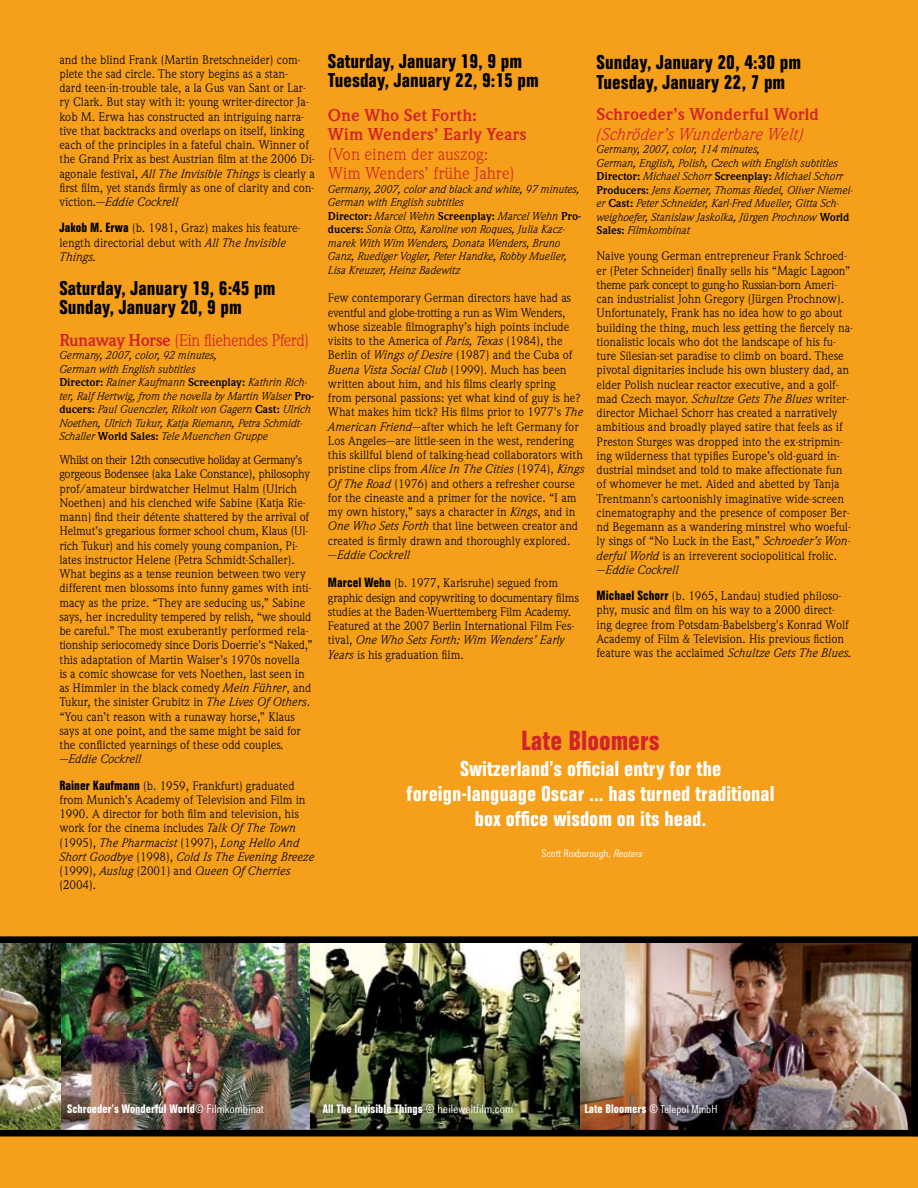
<style>
.page{position:relative;width:918px;height:1188px;background:#f59f1a}
.page>*{position:absolute;margin:0;border:0;box-sizing:border-box;transform-origin:0 0}
.t1{font:27px "Goethe Titel";color:#d2232a}
.t2{font:21px/25.2px "Goethe Titel";color:#fff;text-align:center}
.t3{font:19.5px/19.5px "Goethe Titel";color:#000}
.t4{font:700 18px/19.5px "Goethe Text";color:#d2232a}
.t5{font:18px/19.5px "Goethe Text";color:#d2232a}
.t6{font:18px "Goethe Text";letter-spacing:-.03em;color:#d2232a}
.t7{font:italic 18px "Goethe Text";color:#d2232a}
.t8{font:13.05px/14.2px "Goethe Text";color:#000}
.t9{font:italic 12px/13.5px "Goethe Text";letter-spacing:-.01em;color:#000}
.t10{font:12px "Goethe Titel";color:#fff}
.t11{font:300 10.5px "Goethe Titel";color:#fff}
.s1{font-style:italic}
.s2{font-family:"Goethe Titel"}
.s3{font-weight:700}
.s4{font-weight:700;font-style:normal}
.s5{font-weight:300}
.s6{font-weight:300;font-size:11.25px}
</style>
<div class="page">
<img style="left:60px;top:943px;width:251px;height:187px">
<img style="left:311px;top:943px;width:269px;height:187px">
<img style="left:580px;top:943px;width:331px;height:187px">
<img style="left:0;top:943px;width:60px;height:187px">
<div style="left:0;top:1130px;width:918px;height:6px;background:#000"></div>
<div style="left:0;top:936px;width:918px;height:7px;background:#000"></div>
<div style="left:911px;top:937px;width:7px;height:199px;background:#000"></div>
<p class="t8" style="left:59px;top:52px;width:257px">and the blind Frank (Martin Bretschneider) com&shy;plete the sad circle. The story begins as a stan-<br>dard teen-in-trouble tale, a la Gus van Sant or Lar&shy;ry Clark. But stay with it: young writer-director Ja&shy;kob M. Erwa has constructed an intriguing narra&shy;tive that backtracks and overlaps on itself, linking each of the principles in a fateful chain. Winner of the Grand Prix as best Austrian film at the 2006 Di&shy;agonale festival, <span class="s1">All The Invisible Things</span> is clearly a first film, yet stands firmly as one of clarity and con&shy;viction.<span class="s1">—Eddie Cockrell</span></p>
<p class="t8" style="left:59px;top:221px;width:243px"><span class="s2">Jakob M. Erwa</span> (b. 1981, Graz) makes his feature&shy;length directorial debut with <span class="s1">All The Invisible<br>Things.</span></p>
<h3 class="t3" style="left:59px;top:278px;width:218px">Saturday, January 19, 6:45 pm<br>Sunday, January 20, 9 pm</h3>
<h3 class="t6" style="left:59px;top:330px;width:251px"><span class="s3">Runaway Horse</span> (Ein fliehendes Pferd)</h3>
<p class="t9" style="left:59px;top:349px;width:257px">Germany, 2007, color, 92 minutes,<br>German with English subtitles<br><span class="s4">Director:</span> Rainer Kaufmann <span class="s4">Screenplay:</span> Kathrin Rich&shy;ter, Ralf Hertwig, from the novella by Martin Walser <span class="s4">Pro&shy;ducers:</span> Paul Guenczler, Rikolt von Gagern <span class="s4">Cast:</span> Ulrich Noethen, Ulrich Tukur, Katja Riemann, Petra Schmidt-Schaller <span class="s4">World Sales:</span> Tele Muenchen Gruppe</p>
<p class="t8" style="left:59px;top:453px;width:255px">Whilst on their 12th consecutive holiday at Germany’s gorgeous Bodensee (aka Lake Constance), philosophy prof/amateur birdwatcher Helmut Halm (Ulrich Noethen) and his clenched wife Sabine (Katja Rie&shy;mann) find their détente shattered by the arrival of Helmut’s gregarious former school chum, Klaus (Ul&shy;rich Tukur) and his comely young companion, Pi&shy;lates instructor Helene (Petra Schmidt-Schaller).<br>What begins as a tense reunion between two very different men blossoms into funny games with inti&shy;macy as the prize. “They are seducing us,” Sabine says, her incredulity tempered by relish, “we should be careful.” The most exuberantly performed rela&shy;tionship seriocomedy since Doris Doerrie’s “Naked,” this adaptation of Martin Walser’s 1970s novella<br>is a comic showcase for vets Noethen, last seen in as Himmler in the black comedy <span class="s1">Mein Führer</span>, and Tukur, the sinister Grubitz in <span class="s1">The Lives Of Others</span>. “You can’t reason with a runaway horse,” Klaus says at one point, and the same might be said for the conflicted yearnings of these odd couples<span class="s1">. —Eddie Cockrell</span></p>
<p class="t8" style="left:59px;top:778px;width:256px"><span class="s2">Rainer Kaufmann</span> (b. 1959, Frankfurt) graduated from Munich’s Academy of Television and Film in 1990. A director for both film and television, his work for the cinema includes <span class="s1">Talk Of The Town </span>(1995), <span class="s1">The Pharmacist</span> (1997), <span class="s1">Long Hello And Short Goodbye</span> (1998), <span class="s1">Cold Is The Evening Breeze </span>(1999), <span class="s1">Auslug</span> (2001) and <span class="s1">Queen Of Cherries </span>(2004).</p>
<h3 class="t3" style="left:328px;top:51px;width:212px">Saturday, January 19, 9 pm<br>Tuesday, January 22, 9:15 pm</h3>
<h3 class="t4" style="left:328px;top:106px;width:200px">One Who Set Forth:<br>Wim Wenders’ Early Years</h3>
<h3 class="t5" style="left:328px;top:145px;width:188px">(Von einem der auszog:<br>Wim Wenders’ frühe Jahre)</h3>
<p class="t9" style="left:328px;top:183px;width:255px">Germany, 2007, color and black and white, 97 minutes, German with English subtitles<br><span class="s4">Director:</span> Marcel Wehn <span class="s4">Screenplay:</span> Marcel Wehn <span class="s4">Pro&shy;ducers:</span> Sonia Otto, Karoline von Roques, Julia Kacz&shy;marek With Wim Wenders, Donata Wenders, Bruno Ganz, Ruediger Vogler, Peter Handke, Robby Mueller, Lisa Kreuzer, Heinz Badewitz</p>
<p class="t8" style="left:328px;top:291px;width:258px">Few contemporary German directors have had as eventful and globe-trotting a run as Wim Wenders, whose sizeable filmography’s high points include visits to the America of <span class="s1">Paris, Texas</span> (1984), the Berlin of <span class="s1">Wings of Desire</span> (1987) and the Cuba of <span class="s1">Buena Vista Social Club</span> (1999). Much has been written about him, and his films clearly spring<br>from personal passions: yet what kind of guy is he?<br>What makes him tick? His films prior to 1977’s <span class="s1">The American Friend</span>—after which he left Germany for Los Angeles—are little-seen in the west, rendering this skillful blend of talking-head collaborators with pristine clips from <span class="s1">Alice In The Cities</span> (1974), <span class="s1">Kings Of The Road</span> (1976) and others a refresher course for the cineaste and a primer for the novice. “I am my own history,” says a character in <span class="s1">Kings</span>, and in <span class="s1">One Who Sets Forth</span> that line between creator and created is firmly drawn and thoroughly explored.</p>
<p class="t8" style="left:328px;top:541px;width:232px;line-height:28.5px"><span class="s1">—Eddie Cockrell<br></span><span class="s2">Marcel Wehn</span> (b. 1977, Karlsruhe) segued from</p>
<p class="t8" style="left:328px;top:591px;width:253px">graphic design and copywriting to documentary films studies at the Baden-Wuerttemberg Film Academy.<br>Featured at the 2007 Berlin International Film Fes&shy;tival, <span class="s1">One Who Sets Forth: Wim Wenders’ Early Years</span> is his graduation film.</p>
<h3 class="t3" style="left:597px;top:53px;width:206px">Sunday, January 20, 4:30 pm<br>Tuesday, January 22, 7 pm</h3>
<h3 class="t4" style="left:597px;top:105px;width:224px">Schroeder’s Wonderful World</h3>
<h3 class="t7" style="left:597px;top:124px;width:208px">(Schröder’s Wunderbare Welt)</h3>
<p class="t9" style="left:597px;top:143px;width:258px">Germany, 2007, color, 114 minutes,<br>German, English, Polish, Czech with English subtitles <span class="s4">Director:</span> Michael Schorr <span class="s4">Screenplay:</span> Michael Schorr <span class="s4">Producers:</span> Jens Koerner, Thomas Riedel, Oliver Niemei&shy;er <span class="s4">Cast:</span> Peter Schneider, Karl-Fred Mueller, Gitta Sch&shy;weighoefer, Stanislaw Jaskolka, Jürgen Prochnow <span class="s4">World Sales:</span> Filmkombinat</p>
<p class="t8" style="left:597px;top:249px;width:258px">Naive young German entrepreneur Frank Schroed&shy;er (Peter Schneider) finally sells his “Magic Lagoon” theme park concept to gung-ho Russian-born Ameri&shy;can industrialist John Gregory (Jürgen Prochnow).<br>Unfortunately, Frank has no idea how to go about building the thing, much less getting the fiercely na&shy;tionalistic locals who dot the landscape of his fu&shy;ture Silesian-set paradise to climb on board. These pivotal dignitaries include his own blustery dad, an elder Polish nuclear reactor executive, and a golf&shy;mad Czech mayor. <span class="s1">Schultze Gets The Blues</span> writer&shy;director Michael Schorr has created a narratively ambitious and broadly played satire that feels as if Preston Sturges was dropped into the ex-stripmin&shy;ing wilderness that typifies Europe’s old-guard in&shy;dustrial mindset and told to make affectionate fun of whomever he met. Aided and abetted by Tanja Trentmann’s cartoonishly imaginative wide-screen cinematography and the presence of composer Ber&shy;nd Begemann as a wandering minstrel who woeful&shy;ly sings of “No Luck in the East,” <span class="s1">Schroeder’s Won&shy;derful World</span> is an irreverent sociopolitical frolic. <span class="s1">—Eddie Cockrell</span></p>
<p class="t8" style="left:597px;top:589px;width:257px"><span class="s2">Michael Schorr</span> (b. 1965, Landau) studied philoso&shy;phy, music and film on his way to a 2000 direct&shy;ing degree from Potsdam-Babelsberg’s Konrad Wolf Academy of Film &amp; Television. His previous fiction feature was the acclaimed <span class="s1">Schultze Gets The Blues.</span></p>
<h1 class="t1" style="left:521px;top:725px;width:140px">Late Bloomers</h1>
<h2 class="t2" style="left:407px;top:756px;width:369px">Switzerland’s official entry for the foreign-language Oscar ... has turned traditional box office wisdom on its head.</h2>
<p class="t11" style="left:542px;top:847px;width:105px">Scott Roxborough, <span class="s1">Reuters</span></p>
<p class="t10" style="left:67px;top:1102px;width:198px">Schroeder’s Wonderful World<span class="s5">© Filmkombinat</span></p>
<p class="t10" style="left:323px;top:1102px;width:192px">All The Invisible Things <span class="s5">© heileweltfilm.com</span></p>
<p class="t10" style="left:585px;top:1102px;width:134px">Late Bloomers <span class="s5">©</span> <span class="s6">Telepol MmbH</span></p>
</div>
